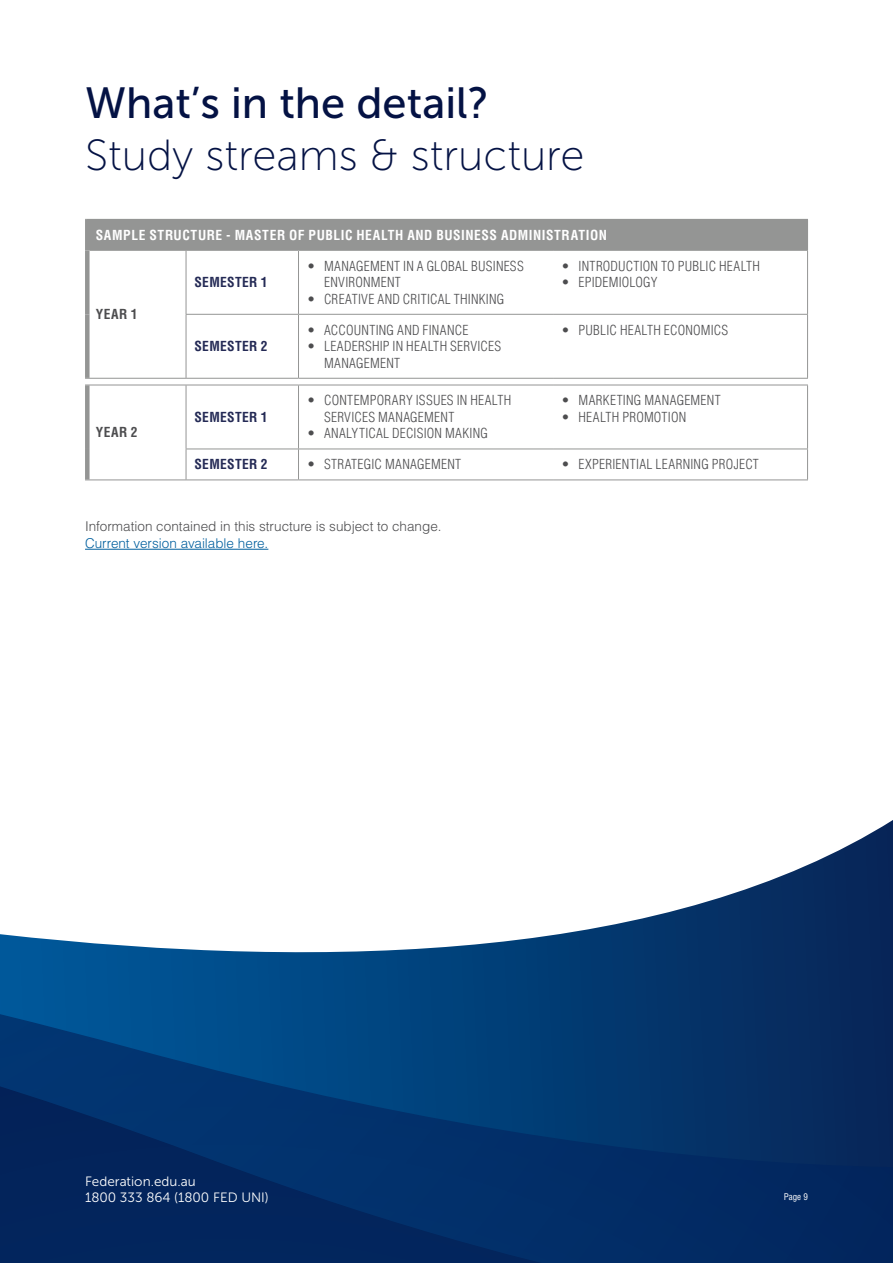
<style>
.page{position:relative;width:893px;height:1263px;background:#fff}
.page>*{position:absolute;margin:0;border:0;box-sizing:border-box;transform-origin:0 0}
.t1{font:43.5px "Museo Sans 100";color:#041244}
.t2{font:43.5px "Museo Sans 500";color:#041244}
.t3{font:300 condensed 13.5px/16.5px "Helvetica LT Pro";letter-spacing:.02em;color:#4d4d4f}
.t4{font:700 condensed 13.5px "Helvetica LT Pro";letter-spacing:.04em;color:#fff}
.t5{font:300 13.5px "Helvetica LT Pro";color:#4d4d4f}
.t6{font:13.5px/16.2px "Museo Sans 300";color:#fff}
.t7{font:700 condensed 13.5px "Helvetica LT Pro";letter-spacing:.02em;color:#242a55}
.t8{font:300 13.5px "Helvetica LT Pro";color:#005f9e}
.t9{font:700 condensed 13.5px "Helvetica LT Pro";letter-spacing:.035em;color:#4d4d4f}
.t10{font:condensed 9px "Helvetica LT Pro";color:#fff}
</style>
<div class="page">
<svg style="left:0;top:1167px;width:893px;height:96px;background:#022861"></svg>
<svg style="left:0;top:820px;width:893px;height:347px"></svg>
<hr style="left:85px;top:549px;width:183px;height:1px;background:#005f9e">
<div style="left:87px;top:219px;width:720px;height:31px;background:#949594"></div>
<svg style="left:90px;top:251px;width:717px;height:127px"></svg>
<hr style="left:90px;top:250px;width:96px;height:1px;background:#949594">
<hr style="left:186px;top:250px;width:112px;height:1px;background:#949594">
<hr style="left:186px;top:251px;width:1px;height:63px;background:#949594">
<hr style="left:298px;top:250px;width:255px;height:1px;background:#949594">
<hr style="left:298px;top:251px;width:1px;height:63px;background:#949594">
<hr style="left:553px;top:250px;width:255px;height:1px;background:#949594">
<hr style="left:807px;top:251px;width:1px;height:63px;background:#949594">
<hr style="left:186px;top:314px;width:112px;height:1px;background:#949594">
<hr style="left:186px;top:315px;width:1px;height:63px;background:#949594">
<hr style="left:298px;top:314px;width:255px;height:1px;background:#949594">
<hr style="left:298px;top:315px;width:1px;height:63px;background:#949594">
<hr style="left:553px;top:314px;width:255px;height:1px;background:#949594">
<hr style="left:807px;top:315px;width:1px;height:63px;background:#949594">
<hr style="left:85px;top:378px;width:101px;height:1px;background:#949594">
<hr style="left:186px;top:378px;width:112px;height:1px;background:#949594">
<hr style="left:298px;top:378px;width:255px;height:1px;background:#949594">
<hr style="left:553px;top:378px;width:255px;height:1px;background:#949594">
<div style="left:85px;top:220px;width:5px;height:30px;background:#949594"></div>
<div style="left:85px;top:250px;width:5px;height:64px;background:#949594"></div>
<div style="left:85px;top:314px;width:5px;height:64px;background:#949594"></div>
<hr style="left:85px;top:219px;width:101px;height:1px;background:#949594">
<hr style="left:553px;top:219px;width:255px;height:1px;background:#949594">
<hr style="left:807px;top:220px;width:1px;height:30px;background:#949594">
<svg style="left:185px;top:386px;width:622px;height:93px"></svg>
<hr style="left:85px;top:385px;width:101px;height:1px;background:#949594">
<hr style="left:186px;top:385px;width:112px;height:1px;background:#949594">
<hr style="left:186px;top:385px;width:1px;height:64px;background:#949594">
<hr style="left:298px;top:385px;width:255px;height:1px;background:#949594">
<hr style="left:298px;top:385px;width:1px;height:64px;background:#949594">
<hr style="left:553px;top:385px;width:255px;height:1px;background:#949594">
<hr style="left:807px;top:385px;width:1px;height:64px;background:#949594">
<hr style="left:186px;top:449px;width:112px;height:1px;background:#949594">
<hr style="left:186px;top:449px;width:1px;height:30px;background:#949594">
<hr style="left:298px;top:449px;width:255px;height:1px;background:#949594">
<hr style="left:298px;top:449px;width:1px;height:30px;background:#949594">
<hr style="left:553px;top:449px;width:255px;height:1px;background:#949594">
<hr style="left:807px;top:449px;width:1px;height:30px;background:#949594">
<hr style="left:85px;top:479px;width:101px;height:1px;background:#949594">
<hr style="left:186px;top:479px;width:112px;height:1px;background:#949594">
<hr style="left:298px;top:479px;width:255px;height:1px;background:#949594">
<hr style="left:553px;top:479px;width:255px;height:1px;background:#949594">
<div style="left:85px;top:385px;width:5px;height:64px;background:#949594"></div>
<div style="left:85px;top:449px;width:5px;height:30px;background:#949594"></div>
<h1 class="t2" style="left:85px;top:79px;width:405px">What’s in the detail?</h1>
<h1 class="t1" style="left:85px;top:132px;width:501px">Study streams &amp; structure</h1>
<p class="t4" style="left:96px;top:226px;width:513px">SAMPLE STRUCTURE - MASTER OF PUBLIC HEALTH AND BUSINESS ADMINISTRATION</p>
<p class="t9" style="left:96px;top:305px;width:43px">YEAR 1</p>
<p class="t9" style="left:96px;top:423px;width:43px">YEAR 2</p>
<p class="t7" style="left:195px;top:273px;width:75px">SEMESTER 1</p>
<p class="t7" style="left:195px;top:337px;width:75px">SEMESTER 2</p>
<p class="t7" style="left:195px;top:408px;width:75px">SEMESTER 1</p>
<p class="t3" style="left:324px;top:257px;width:201px;text-indent:-17px">• MANAGEMENT IN A GLOBAL BUSINESS<br>ENVIRONMENT</p>
<p class="t3" style="left:307px;top:290px;width:199px">• CREATIVE AND CRITICAL THINKING</p>
<p class="t3" style="left:307px;top:321px;width:163px">• ACCOUNTING AND FINANCE</p>
<p class="t3" style="left:324px;top:338px;width:179px;text-indent:-17px">• LEADERSHIP IN HEALTH SERVICES<br>MANAGEMENT</p>
<p class="t3" style="left:324px;top:392px;width:189px;text-indent:-17px">• CONTEMPORARY ISSUES IN HEALTH<br>SERVICES MANAGEMENT</p>
<p class="t3" style="left:307px;top:425px;width:182px">• ANALYTICAL DECISION MAKING</p>
<p class="t3" style="left:562px;top:257px;width:200px">• INTRODUCTION TO PUBLIC HEALTH</p>
<p class="t3" style="left:562px;top:274px;width:97px">• EPIDEMIOLOGY</p>
<p class="t3" style="left:562px;top:321px;width:168px">• PUBLIC HEALTH ECONOMICS</p>
<p class="t3" style="left:562px;top:392px;width:161px">• MARKETING MANAGEMENT</p>
<p class="t3" style="left:562px;top:409px;width:126px">• HEALTH PROMOTION</p>
<p class="t7" style="left:195px;top:455px;width:75px">SEMESTER 2</p>
<p class="t3" style="left:307px;top:456px;width:156px">• STRATEGIC MANAGEMENT</p>
<p class="t3" style="left:562px;top:456px;width:199px">• EXPERIENTIAL LEARNING PROJECT</p>
<p class="t5" style="left:85px;top:517px;width:358px">Information contained in this structure is subject to change.</p>
<p class="t8" style="left:85px;top:535px;width:185px">Current version available here.</p>
<p class="t6" style="left:85px;top:1173px;width:185px">Federation.edu.au<br>1800 333 864 (1800 FED UNI)</p>
<p class="t10" style="left:784px;top:1191px;width:26px">Page 9</p>
</div>
